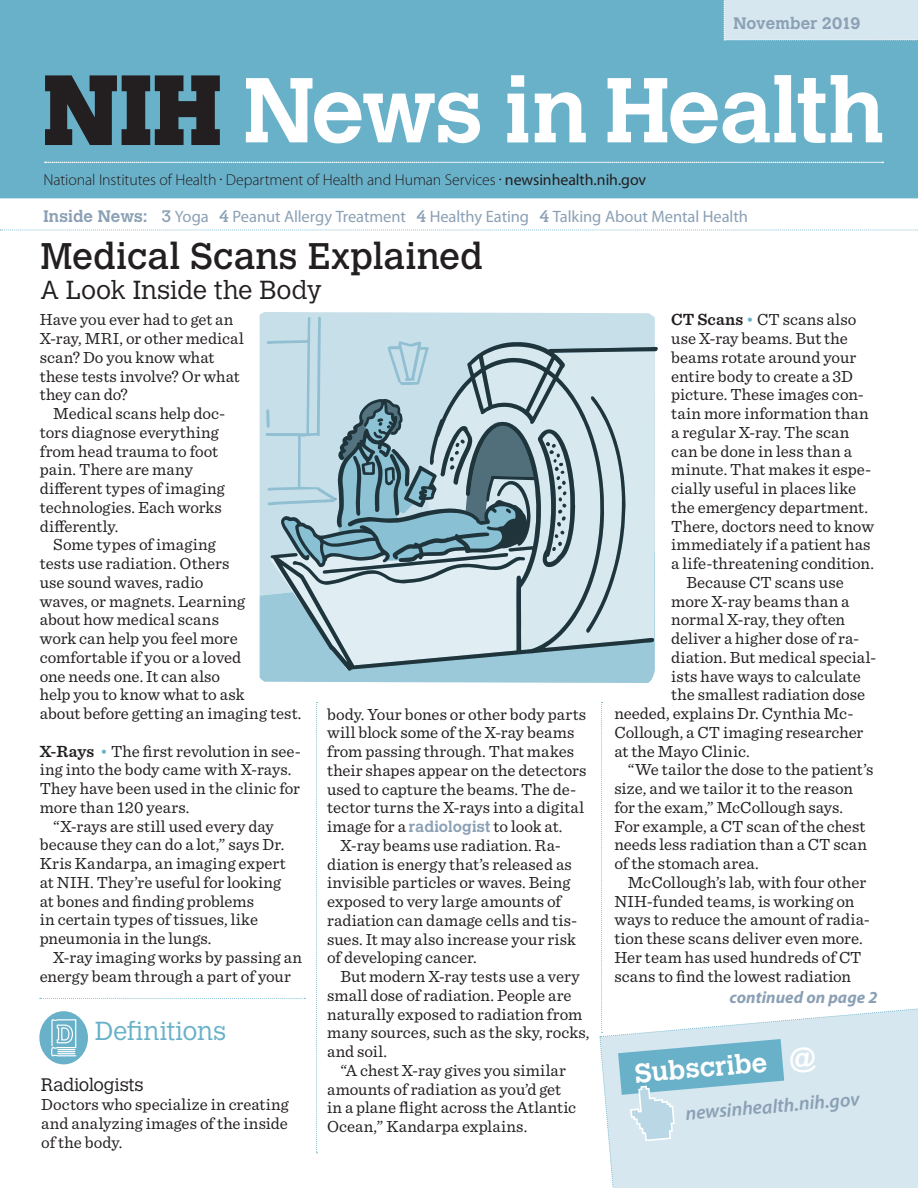
<style>
.page{position:relative;width:918px;height:1188px;background:#fff}
.page>*{position:absolute;margin:0;border:0;box-sizing:border-box;transform-origin:0 0}
.t1{font:36.75px "Calvert MT Std";color:#231f20}
.t2{font:700 26.85px "Calvert MT Std";color:#fff}
.t3{font:300 25.8px "Calvert MT Std";color:#231f20}
.t4{font:300 25.8px "Calvert MT Std";letter-spacing:.005em;color:#69b1c9}
.NewsIH_Body{font:italic 600 19.5px "Myriad Pro";color:#8ba0b5}
.NewsIH_Body-2{font:300 18px "Calvert MT Std";letter-spacing:-.005em;color:#231f20}
.NewsIH_Body-3{font:16.8px/18.8px "Sentinel";letter-spacing:.005em;color:#231f20}
.t5{font:italic 700 16.8px "Myriad Pro";letter-spacing:.005em;color:#8ba0b5}
.t6{font:16.5px "Myriad Pro";letter-spacing:-.005em;color:#8ba0b5}
.t7{font:700 16.5px "Calvert MT Std";letter-spacing:-.005em;color:#8ba0b5}
.t8{font:300 15.9px "Myriad Pro";letter-spacing:-.005em;color:#231f20}
.s1{font-weight:400}
.s2{font-family:"Calvert MT Std";font-weight:700}
.s3{font-family:"Calvert MT Std"}
.s4{font-weight:600}
.s5{color:#69b1c9}
.s6{font-family:"Calvert MT Std";font-weight:700;font-size:15.3px;color:#8ba0b5}
</style>
<div class="page">
<svg style="left:0;top:0;width:918px;height:198px;background:#75b2c6"></svg>
<svg style="left:0;top:229px;width:918px;height:1px"></svg>
<svg style="left:316px;top:702px;width:2px;height:451px"></svg>
<div style="left:724px;top:0;width:194px;height:41px;background:#d6e7ef"></div>
<svg style="left:45px;top:162px;width:838px;height:1px"></svg>
<div style="left:39px;top:1011px;width:49px;height:53px;background:#69b1c9;border-radius:50%"></div>
<svg style="left:51px;top:1019px;width:26px;height:38px"></svg>
<svg style="left:40px;top:998px;width:265px;height:1px"></svg>
<svg style="left:260px;top:312px;width:395px;height:240px;background:#c9e0ea"></svg>
<svg style="left:260px;top:552px;width:395px;height:131px;background:#a3ccdc"></svg>
<svg style="left:271px;top:342px;width:387px;height:329px;background:#c8dce4"></svg>
<svg style="left:586px;top:396px;width:39px;height:237px;background:#b8cad1"></svg>
<svg style="left:266px;top:317px;width:309px;height:353px;background:#a5bec8"></svg>
<svg style="left:599px;top:702px;width:319px;height:486px"></svg>
<p class="t7" style="left:733px;top:13px;width:129px">November 2019</p>
<p class="t8" style="left:44px;top:171px;width:604px">National Institutes of Health <sup>•</sup> Department of Health and Human Services <sup>•</sup> <span class="s1">newsinhealth.nih.gov</span></p>
<p class="t6" style="left:44px;top:207px;width:706px"><span class="s2">Inside News:</span> <span class="s3">3</span> Yoga <span class="s3">4</span> Peanut Allergy Treatment <span class="s3">4</span> Healthy Eating <span class="s3">4</span> Talking About Mental Health</p>
<p class="t1" style="left:40px;top:235px;width:444px">Medical Scans Explained</p>
<p class="t3" style="left:40px;top:276px;width:283px">A Look Inside the Body</p>
<p class="NewsIH_Body-3" style="left:40px;top:309px;width:206px">Have you ever had to get an<br>X-ray, MRI, or other medical scan? Do you know what these tests involve? Or what they can do?</p>
<p class="NewsIH_Body-3" style="left:40px;top:403px;width:187px;text-indent:13px">Medical scans help doc&shy;tors diagnose everything from head trauma to foot pain. There are many different types of imaging technologies. Each works differently.</p>
<p class="NewsIH_Body-3" style="left:40px;top:534px;width:263px;text-indent:13px">Some types of imaging<br>tests use radiation. Others<br>use sound waves, radio<br>waves, or magnets. Learning<br>about how medical scans<br>work can help you feel more comfortable if you or a loved<br>one needs one. It can also<br>help you to know what to ask<br>about before getting an imaging test.</p>
<p class="NewsIH_Body-3" style="left:40px;top:741px;width:263px"><span class="s4">X-Rays</span> <span class="s5">•</span> The first revolution in see&shy;ing into the body came with X-rays.<br>They have been used in the clinic for more than 120 years.</p>
<p class="NewsIH_Body-3" style="left:40px;top:816px;width:247px;text-indent:13px">“X-rays are still used every day because they can do a lot,” says Dr.<br>Kris Kandarpa, an imaging expert at NIH. They’re useful for looking at bones and finding problems<br>in certain types of tissues, like pneumonia in the lungs.</p>
<p class="NewsIH_Body-3" style="left:40px;top:947px;width:264px;text-indent:13px">X-ray imaging works by passing an energy beam through a part of your</p>
<p class="t4" style="left:95px;top:1016px;width:133px">Definitions</p>
<p class="NewsIH_Body-2" style="left:41px;top:1075px;width:104px">Radiologists</p>
<p class="NewsIH_Body-3" style="left:41px;top:1094px;width:249px;text-align:justify">Doctors who specialize in creating and analyzing images of the inside of the body.</p>
<p class="NewsIH_Body-3" style="left:327px;top:704px;width:261px">body. Your bones or other body parts will block some of the X-ray beams from passing through. That makes their shapes appear on the detectors used to capture the beams. The de&shy;tector turns the X-rays into a digital image for a <span class="s6">radiologist</span> to look at.</p>
<p class="NewsIH_Body-3" style="left:327px;top:835px;width:252px;text-indent:14px">X-ray beams use radiation. Ra&shy;diation is energy that’s released as invisible particles or waves. Being exposed to very large amounts of radiation can damage cells and tis&shy;sues. It may also increase your risk of developing cancer.</p>
<p class="NewsIH_Body-3" style="left:327px;top:966px;width:264px;text-indent:14px">But modern X-ray tests use a very small dose of radiation. People are naturally exposed to radiation from many sources, such as the sky, rocks, and soil.</p>
<p class="NewsIH_Body-3" style="left:327px;top:1060px;width:251px;text-indent:14px">“A chest X-ray gives you similar amounts of radiation as you’d get in a plane flight across the Atlantic<br>Ocean,” Kandarpa explains.</p>
<p class="NewsIH_Body-3" style="left:671px;top:309px;width:204px"><span class="s4">CT Scans</span> <span class="s5">•</span> CT scans also use X-ray beams. But the beams rotate around your entire body to create a 3D picture. These images con&shy;tain more information than a regular X-ray. The scan can be done in less than a minute. That makes it espe&shy;cially useful in places like the emergency department.<br>There, doctors need to know immediately if a patient has a life-threatening condition.</p>
<p class="NewsIH_Body-3" style="left:686px;top:572px;width:159px">Because CT scans use</p>
<p class="NewsIH_Body-3" style="left:671px;top:591px;width:180px">more X-ray beams than a</p>
<p class="NewsIH_Body-3" style="left:671px;top:609px;width:175px">normal X-ray, they often</p>
<p class="NewsIH_Body-3" style="left:671px;top:628px;width:189px">deliver a higher dose of ra-</p>
<p class="NewsIH_Body-3" style="left:671px;top:647px;width:207px">diation. But medical special-</p>
<p class="NewsIH_Body-3" style="left:671px;top:666px;width:191px">ists have ways to calculate</p>
<p class="NewsIH_Body-3" style="left:671px;top:684px;width:195px">the smallest radiation dose</p>
<p class="NewsIH_Body-3" style="left:614px;top:703px;width:241px">needed, explains Dr. Cynthia Mc-</p>
<p class="NewsIH_Body-3" style="left:614px;top:722px;width:251px">Collough, a CT imaging researcher</p>
<p class="NewsIH_Body-3" style="left:614px;top:741px;width:137px">at the Mayo Clinic.</p>
<p class="NewsIH_Body-3" style="left:614px;top:759px;width:261px;text-indent:14px">“We tailor the dose to the patient’s size, and we tailor it to the reason for the exam,” McCollough says.<br>For example, a CT scan of the chest needs less radiation than a CT scan of the stomach area.</p>
<p class="NewsIH_Body-3" style="left:614px;top:872px;width:257px;text-indent:14px">McCollough’s lab, with four other NIH-funded teams, is working on ways to reduce the amount of radia&shy;tion these scans deliver even more.<br>Her team has used hundreds of CT scans to find the lowest radiation</p>
<p class="t5" style="left:729px;top:988px;width:150px">continued on page 2</p>
<p class="t2" style="left:634px;top:1056px;width:134px;rotate:-5deg">Subscribe</p>
<p class="NewsIH_Body" style="left:685px;top:1103px;width:176px;rotate:-5deg">newsinhealth.nih.gov</p>
</div>
